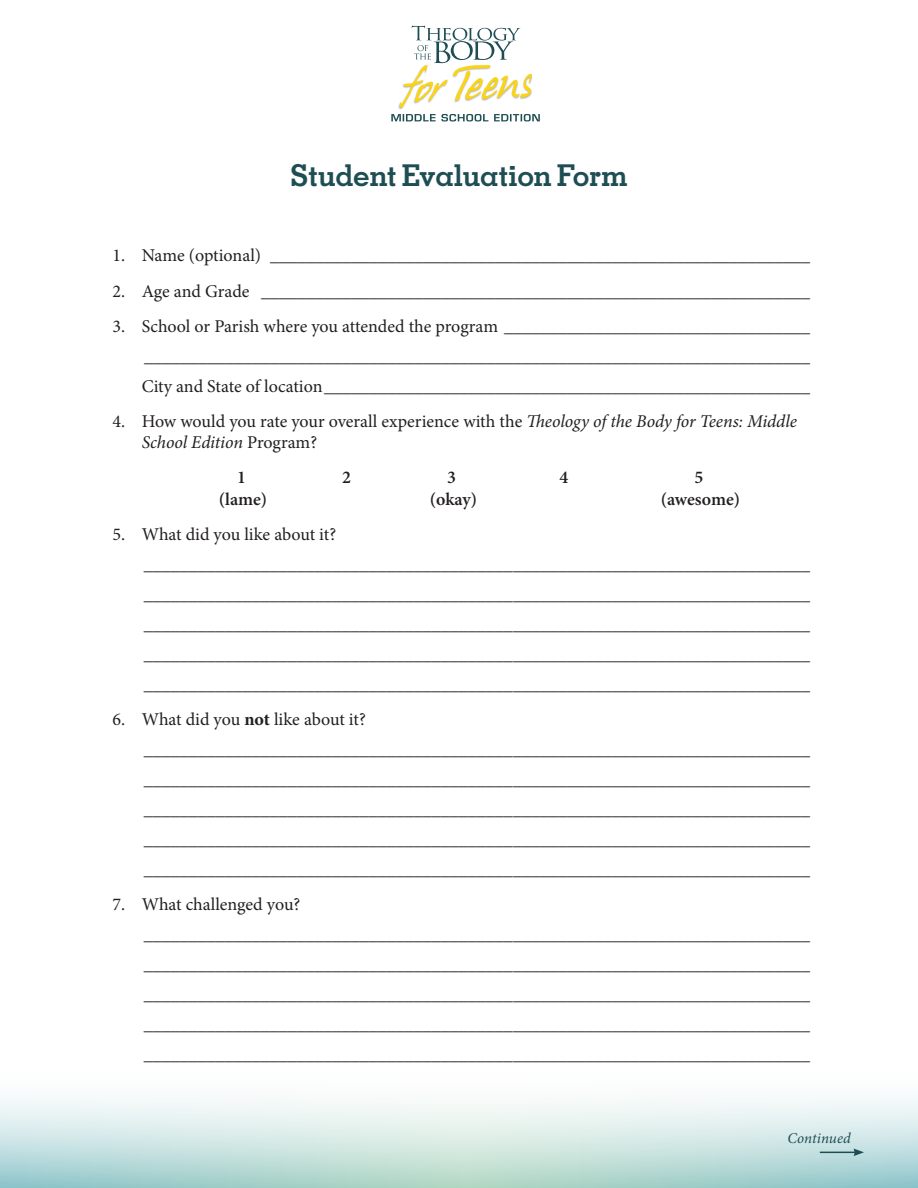
<style>
.page{position:relative;width:918px;height:1188px;background:#fff}
.page>*{position:absolute;margin:0;border:0;box-sizing:border-box;transform-origin:0 0}
.t1{font:700 30px "Memphis";letter-spacing:-.02em;color:#1e4e53}
.t2{font:18px/30px "Minion Pro";letter-spacing:-.005em;color:#231f20}
.t3{font:600 18px "Minion Pro";color:#231f20}
.t4{font:italic 15px "Minion Pro";letter-spacing:.005em;color:#1e4e53}
.s1{font-style:italic}
.s2{font-weight:700}
</style>
<div class="page">
<svg style="left:0;top:1097px;width:917px;height:91px"></svg>
<svg style="left:917px;top:1097px;width:1px;height:91px"></svg>
<svg style="left:399px;top:26px;width:133px;height:81px"></svg>
<svg style="left:391px;top:114px;width:149px;height:8px"></svg>
<hr style="left:820px;top:1152px;width:36px;height:1px;background:#1e4e53">
<svg style="left:853px;top:1149px;width:11px;height:7px"></svg>
<h1 class="t1" style="left:290px;top:156px;width:339px">Student Evaluation Form</h1>
<p class="t2" style="left:112px;top:241px;width:699px">1. Name (optional) ____________________________________________________________</p>
<p class="t2" style="left:112px;top:276px;width:699px">2. Age and Grade _____________________________________________________________</p>
<p class="t2" style="left:142px;top:311px;width:670px;text-align:justify;text-indent:-29px">3. School or Parish where you attended the program __________________________________ __________________________________________________________________________ City and State of location______________________________________________________</p>
<p class="t2" style="left:142px;top:410px;width:657px;line-height:21.6px;text-indent:-29px">4. How would you rate your overall experience with the <span class="s1">Theology of the Body for Teens: Middle<br>School Edition</span> Program?</p>
<p class="t3" style="left:237px;top:465px;width:10px">1</p>
<p class="t3" style="left:342px;top:465px;width:10px">2</p>
<p class="t3" style="left:447px;top:465px;width:10px">3</p>
<p class="t3" style="left:560px;top:465px;width:10px">4</p>
<p class="t3" style="left:695px;top:465px;width:10px">5</p>
<p class="t3" style="left:219px;top:487px;width:50px">(lame)</p>
<p class="t3" style="left:430px;top:487px;width:49px">(okay)</p>
<p class="t3" style="left:661px;top:487px;width:81px">(awesome)</p>
<p class="t2" style="left:144px;top:519px;width:668px;text-indent:-32px">5. What did you like about it? __________________________________________________________________________ __________________________________________________________________________ __________________________________________________________________________ __________________________________________________________________________ __________________________________________________________________________</p>
<p class="t2" style="left:144px;top:705px;width:668px;text-indent:-32px">6. What did you <span class="s2">not</span> like about it? __________________________________________________________________________ __________________________________________________________________________ __________________________________________________________________________ __________________________________________________________________________ __________________________________________________________________________</p>
<p class="t2" style="left:144px;top:890px;width:668px;text-indent:-32px">7. What challenged you? __________________________________________________________________________ __________________________________________________________________________ __________________________________________________________________________ __________________________________________________________________________ __________________________________________________________________________</p>
<p class="t4" style="left:788px;top:1128px;width:65px">Continued</p>
</div>
